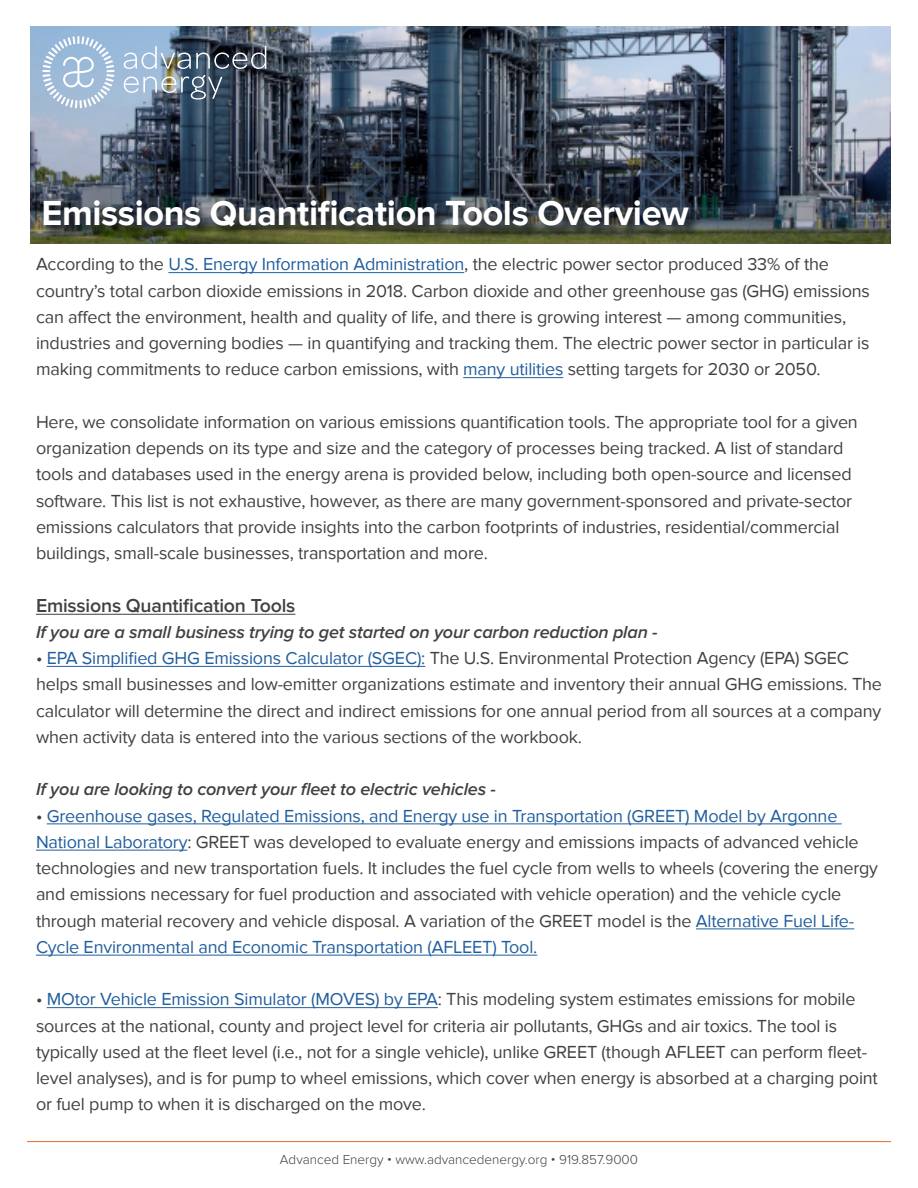
<style>
.page{position:relative;width:918px;height:1188px;background:#fff}
.page>*{position:absolute;margin:0;border:0;box-sizing:border-box;transform-origin:0 0}
.t1{font:700 36px "Proxima Nova";letter-spacing:-.01em;color:#fff}
.t2{font:600 19.5px "Proxima Nova";letter-spacing:-.01em;color:#414042}
.t3{font:18px/26.2px "Proxima Nova";letter-spacing:-.01em;color:#414042}
.t4{font:italic 600 18px "Proxima Nova";letter-spacing:-.01em;color:#414042}
.t5{font:300 13.5px "Proxima Nova";color:#414042}
.s1{color:#215e9e}
</style>
<div class="page">
<img style="left:30px;top:27px;width:861px;height:216px">
<img style="left:124px;top:46px;width:142px;height:54px">
<svg style="left:42px;top:36px;width:73px;height:72px;background:#aec6de"></svg>
<div style="left:42px;top:199px;width:660px;height:41px;background:#000;opacity:.75"></div>
<hr style="left:27px;top:1141px;width:864px;height:1px;background:#e77c3a">
<hr style="left:168px;top:272px;width:296px;height:1px;background:#215e9e">
<hr style="left:463px;top:377px;width:100px;height:1px;background:#215e9e">
<hr style="left:36px;top:614px;width:259px;height:1px;background:#414042">
<hr style="left:47px;top:666px;width:378px;height:1px;background:#215e9e">
<hr style="left:47px;top:824px;width:795px;height:1px;background:#215e9e">
<hr style="left:36px;top:850px;width:151px;height:1px;background:#215e9e">
<hr style="left:696px;top:929px;width:158px;height:1px;background:#215e9e">
<hr style="left:36px;top:955px;width:501px;height:1px;background:#215e9e">
<hr style="left:47px;top:1007px;width:391px;height:1px;background:#215e9e">
<h1 class="t1" style="left:41px;top:193px;width:649px">Emissions Quantification Tools Overview</h1>
<p class="t3" style="left:36px;top:252px;width:835px">According to the <span class="s1">U.S. Energy Information Administration</span>, the electric power sector produced 33% of the country’s total carbon dioxide emissions in 2018. Carbon dioxide and other greenhouse gas (GHG) emissions can affect the environment, health and quality of life, and there is growing interest — among communities, industries and governing bodies — in quantifying and tracking them. The electric power sector in particular is making commitments to reduce carbon emissions, with <span class="s1">many utilities</span> setting targets for 2030 or 2050.</p>
<p class="t3" style="left:36px;top:409px;width:823px">Here, we consolidate information on various emissions quantification tools. The appropriate tool for a given organization depends on its type and size and the category of processes being tracked. A list of standard tools and databases used in the energy arena is provided below, including both open-source and licensed software. This list is not exhaustive, however, as there are many government-sponsored and private-sector emissions calculators that provide insights into the carbon footprints of industries, residential/commercial buildings, small-scale businesses, transportation and more.</p>
<p class="t2" style="left:36px;top:596px;width:261px">Emissions Quantification Tools</p>
<p class="t4" style="left:36px;top:624px;width:623px">If you are a small business trying to get started on your carbon reduction plan -</p>
<p class="t3" style="left:36px;top:645px;width:848px">• <span class="s1">EPA Simplified GHG Emissions Calculator (SGEC):</span> The U.S. Environmental Protection Agency (EPA) SGEC helps small businesses and low-emitter organizations estimate and inventory their annual GHG emissions. The calculator will determine the direct and indirect emissions for one annual period from all sources at a company when activity data is entered into the various sections of the workbook.</p>
<p class="t4" style="left:36px;top:781px;width:461px">If you are looking to convert your fleet to electric vehicles -</p>
<p class="t3" style="left:36px;top:803px;width:844px">• <span class="s1">Greenhouse gases, Regulated Emissions, and Energy use in Transportation (GREET) Model by Argonne National Laboratory</span>: GREET was developed to evaluate energy and emissions impacts of advanced vehicle technologies and new transportation fuels. It includes the fuel cycle from wells to wheels (covering the energy and emissions necessary for fuel production and associated with vehicle operation) and the vehicle cycle through material recovery and vehicle disposal. A variation of the GREET model is the <span class="s1">Alternative Fuel Life-Cycle Environmental and Economic Transportation (AFLEET) Tool.</span></p>
<p class="t3" style="left:36px;top:987px;width:843px">• <span class="s1">MOtor Vehicle Emission Simulator (MOVES) by EPA</span>: This modeling system estimates emissions for mobile sources at the national, county and project level for criteria air pollutants, GHGs and air toxics. The tool is typically used at the fleet level (i.e., not for a single vehicle), unlike GREET (though AFLEET can perform fleet&shy;level analyses), and is for pump to wheel emissions, which cover when energy is absorbed at a charging point or fuel pump to when it is discharged on the move.</p>
<p class="t5" style="left:280px;top:1154px;width:360px">Advanced Energy • www.advancedenergy.org • 919.857.9000</p>
</div>
